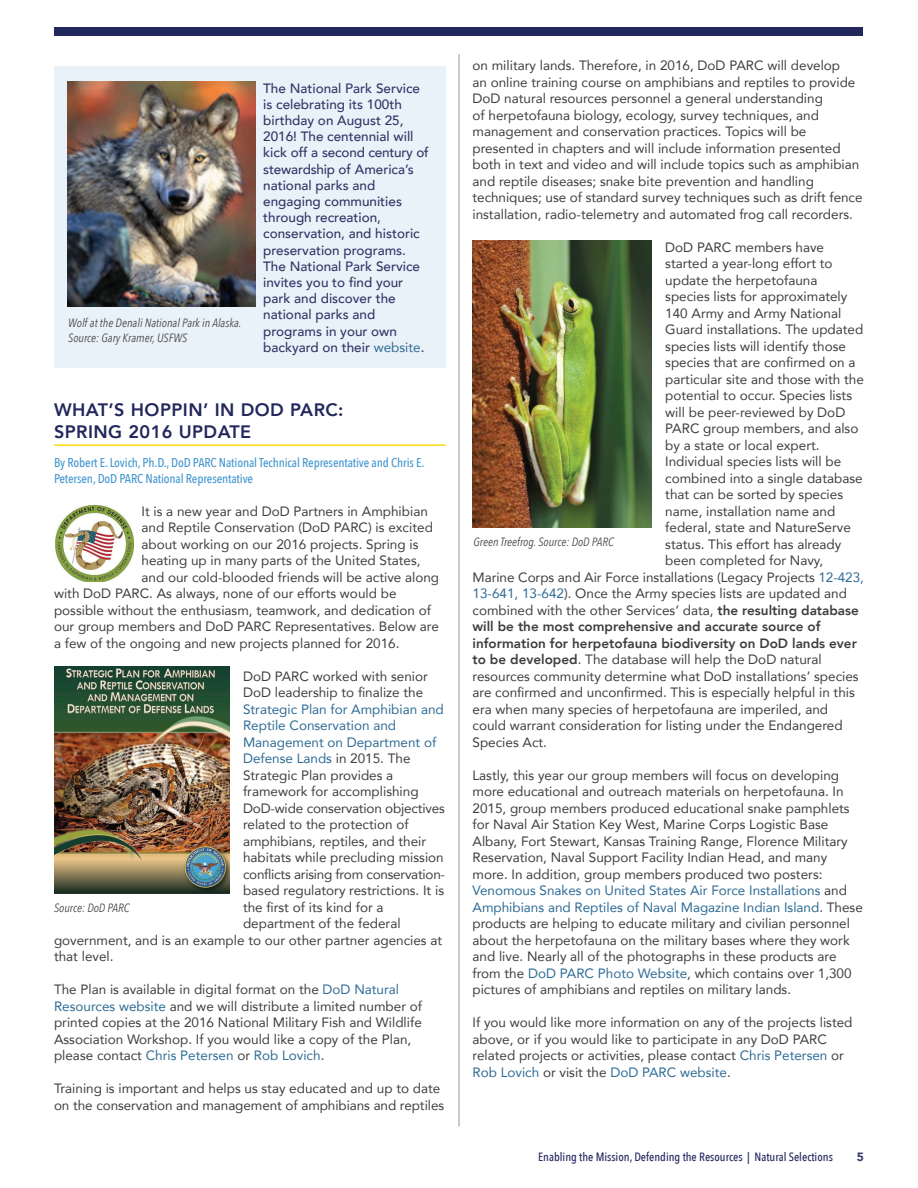
<style>
.page{position:relative;width:918px;height:1188px;background:#fff}
.page>*{position:absolute;margin:0;border:0;box-sizing:border-box;transform-origin:0 0}
.t1{font:800 18px/21.6px "Avenir";letter-spacing:.025em;color:#22275c}
.t2{font:13.5px/16.5px "Avenir";color:#3e3e3f}
.t3{font:500 13.5px/16.2px "Avenir";color:#333566}
.t4{font:800 13.5px "Avenir";color:#3e3e3f}
.t5{font:13.5px "Avenir";color:#2e6b95}
.t6{font:13.5px "Avenir";letter-spacing:-.02em;color:#3e3e3f}
.t7{font:500 12.75px/16.5px "Avenir Next Condensed";letter-spacing:-.01em;color:#4597d0}
.t8{font:italic 12px/15px "Avenir Next Condensed";color:#4b4c4d}
.t9{font:500 12px "Avenir Next Condensed";color:#22275c}
.t10{font:900 12px "Avenir";color:#3b3c6b}
.s1{font-weight:400;color:#2e6b95}
.s2{color:#3e3e3f}
.s3{color:#2e6b95}
.s4{font-weight:800}
</style>
<div class="page">
<div style="left:54px;top:27px;width:808px;height:9px;background:#22275c"></div>
<hr style="left:54px;top:444px;width:392px;height:2px;background:#fad910">
<div style="left:54px;top:66px;width:392px;height:302px;background:#eaf2f9"></div>
<img style="left:68px;top:82px;width:187px;height:224px">
<img style="left:55px;top:506px;width:78px;height:76px">
<img style="left:54px;top:667px;width:176px;height:226px">
<img style="left:472px;top:240px;width:180px;height:287px">
<hr style="left:459px;top:54px;width:1px;height:1072px;background:#939598">
<p class="t8" style="left:68px;top:316px;width:175px">Wolf at the Denali National Park in Alaska.<br>Source: Gary Kramer, USFWS</p>
<p class="t3" style="left:263px;top:79px;width:167px">The National Park Service is celebrating its 100th birthday on August 25,<br>2016! The centennial will kick off a second century of stewardship of America’s national parks and engaging communities through recreation, conservation, and historic preservation programs.<br>The National Park Service invites you to find your park and discover the national parks and programs in your own backyard on their <span class="s1">website</span>.</p>
<h1 class="t1" style="left:54px;top:399px;width:291px">WHAT’S HOPPIN’ IN DOD PARC:<br>SPRING 2016 UPDATE</h1>
<p class="t7" style="left:54px;top:454px;width:372px">By Robert E. Lovich, Ph.D., DoD PARC National Technical Representative and Chris E.<br>Petersen, DoD PARC National Representative</p>
<p class="t2" style="left:142px;top:503px;width:288px">It is a new year and DoD Partners in Amphibian</p>
<p class="t2" style="left:142px;top:519px;width:293px">and Reptile Conservation (DoD PARC) is excited</p>
<p class="t2" style="left:142px;top:536px;width:278px">about working on our 2016 projects. Spring is</p>
<p class="t2" style="left:142px;top:552px;width:281px">heating up in many parts of the United States,</p>
<p class="t2" style="left:142px;top:569px;width:299px">and our cold-blooded friends will be active along</p>
<p class="t2" style="left:54px;top:585px;width:344px">with DoD PARC. As always, none of our efforts would be</p>
<p class="t2" style="left:54px;top:602px;width:379px">possible without the enthusiasm, teamwork, and dedication of</p>
<p class="t2" style="left:54px;top:618px;width:387px">our group members and DoD PARC Representatives. Below are</p>
<p class="t2" style="left:54px;top:635px;width:347px">a few of the ongoing and new projects planned for 2016.</p>
<p class="t2" style="left:243px;top:668px;width:186px">DoD PARC worked with senior<br>DoD leadership to finalize the</p>
<p class="t5" style="left:243px;top:698px;width:202px">Strategic Plan for Amphibian and</p>
<p class="t5" style="left:243px;top:715px;width:155px">Reptile Conservation and</p>
<p class="t5" style="left:243px;top:731px;width:195px">Management on Department of</p>
<p class="t5" style="left:243px;top:748px;width:169px">Defense Lands <span class="s2">in 2015. The</span></p>
<p class="t2" style="left:243px;top:767px;width:152px">Strategic Plan provides a</p>
<p class="t2" style="left:243px;top:783px;width:177px">framework for accomplishing</p>
<p class="t2" style="left:243px;top:800px;width:203px">DoD-wide conservation objectives</p>
<p class="t2" style="left:243px;top:816px;width:167px">related to the protection of</p>
<p class="t2" style="left:243px;top:833px;width:185px">amphibians, reptiles, and their</p>
<p class="t2" style="left:243px;top:849px;width:202px">habitats while precluding mission</p>
<p class="t6" style="left:243px;top:863px;width:204px">conflicts arising from conservation-</p>
<p class="t2" style="left:243px;top:882px;width:203px">based regulatory restrictions. It is</p>
<p class="t2" style="left:243px;top:899px;width:142px">the first of its kind for a</p>
<p class="t2" style="left:243px;top:915px;width:159px">department of the federal</p>
<p class="t2" style="left:54px;top:932px;width:390px">government, and is an example to our other partner agencies at</p>
<p class="t2" style="left:54px;top:948px;width:61px">that level.</p>
<p class="t2" style="left:54px;top:981px;width:370px">The Plan is available in digital format on the <span class="s3">DoD Natural Resources website</span> and we will distribute a limited number of printed copies at the 2016 National Military Fish and Wildlife Association Workshop. If you would like a copy of the Plan, please contact <span class="s3">Chris Petersen</span> or <span class="s3">Rob Lovich</span>.</p>
<p class="t2" style="left:54px;top:1080px;width:392px">Training is important and helps us stay educated and up to date on the conservation and management of amphibians and reptiles</p>
<p class="t8" style="left:54px;top:900px;width:77px">Source: DoD PARC</p>
<p class="t2" style="left:472px;top:57px;width:392px">on military lands. Therefore, in 2016, DoD PARC will develop<br>an online training course on amphibians and reptiles to provide DoD natural resources personnel a general understanding<br>of herpetofauna biology, ecology, survey techniques, and management and conservation practices. Topics will be presented in chapters and will include information presented both in text and video and will include topics such as amphibian and reptile diseases; snake bite prevention and handling techniques; use of standard survey techniques such as drift fence installation, radio-telemetry and automated frog call recorders.</p>
<p class="t2" style="left:665px;top:239px;width:160px">DoD PARC members have</p>
<p class="t2" style="left:665px;top:255px;width:169px">started a year-long effort to</p>
<p class="t2" style="left:665px;top:272px;width:154px">update the herpetofauna</p>
<p class="t2" style="left:665px;top:288px;width:184px">species lists for approximately</p>
<p class="t2" style="left:665px;top:305px;width:178px">140 Army and Army National</p>
<p class="t2" style="left:665px;top:321px;width:200px">Guard installations. The updated</p>
<p class="t2" style="left:665px;top:338px;width:182px">species lists will identify those</p>
<p class="t2" style="left:665px;top:354px;width:192px">species that are confirmed on a</p>
<p class="t2" style="left:665px;top:371px;width:200px">particular site and those with the</p>
<p class="t2" style="left:665px;top:387px;width:188px">potential to occur. Species lists</p>
<p class="t2" style="left:665px;top:404px;width:182px">will be peer-reviewed by DoD</p>
<p class="t2" style="left:665px;top:420px;width:195px">PARC group members, and also</p>
<p class="t2" style="left:665px;top:437px;width:156px">by a state or local expert.</p>
<p class="t2" style="left:665px;top:453px;width:178px">Individual species lists will be</p>
<p class="t2" style="left:665px;top:470px;width:199px">combined into a single database</p>
<p class="t2" style="left:665px;top:486px;width:179px">that can be sorted by species</p>
<p class="t2" style="left:665px;top:503px;width:172px">name, installation name and</p>
<p class="t2" style="left:665px;top:519px;width:187px">federal, state and NatureServe</p>
<p class="t2" style="left:665px;top:536px;width:178px">status. This effort has already</p>
<p class="t2" style="left:665px;top:552px;width:159px">been completed for Navy,</p>
<p class="t2" style="left:472px;top:569px;width:393px">Marine Corps and Air Force installations (Legacy Projects <span class="s3">12-423,</span></p>
<p class="t2" style="left:472px;top:585px;width:376px"><span class="s3">13-641, 13-642</span>). Once the Army species lists are updated and</p>
<p class="t2" style="left:472px;top:602px;width:388px">combined with the other Services’ data, <span class="s4">the resulting database</span></p>
<p class="t4" style="left:472px;top:616px;width:349px">will be the most comprehensive and accurate source of</p>
<p class="t4" style="left:472px;top:633px;width:386px">information for herpetofauna biodiversity on DoD lands ever</p>
<p class="t2" style="left:472px;top:651px;width:351px"><span class="s4">to be developed</span>. The database will help the DoD natural</p>
<p class="t2" style="left:472px;top:668px;width:388px">resources community determine what DoD installations’ species</p>
<p class="t2" style="left:472px;top:684px;width:384px">are confirmed and unconfirmed. This is especially helpful in this</p>
<p class="t2" style="left:472px;top:701px;width:357px">era when many species of herpetofauna are imperiled, and</p>
<p class="t2" style="left:472px;top:717px;width:372px">could warrant consideration for listing under the Endangered</p>
<p class="t2" style="left:472px;top:734px;width:76px">Species Act.</p>
<p class="t2" style="left:472px;top:767px;width:392px">Lastly, this year our group members will focus on developing more educational and outreach materials on herpetofauna. In 2015, group members produced educational snake pamphlets for Naval Air Station Key West, Marine Corps Logistic Base Albany, Fort Stewart, Kansas Training Range, Florence Military Reservation, Naval Support Facility Indian Head, and many more. In addition, group members produced two posters:<br><span class="s3">Venomous Snakes on United States Air Force Installations</span> and <span class="s3">Amphibians and Reptiles of Naval Magazine Indian Island</span>. These products are helping to educate military and civilian personnel about the herpetofauna on the military bases where they work and live. Nearly all of the photographs in these products are from the <span class="s3">DoD PARC Photo Website</span>, which contains over 1,300 pictures of amphibians and reptiles on military lands.</p>
<p class="t2" style="left:472px;top:1014px;width:382px">If you would like more information on any of the projects listed above, or if you would like to participate in any DoD PARC related projects or activities, please contact <span class="s3">Chris Petersen</span> or <span class="s3">Rob Lovich</span> or visit the <span class="s3">DoD PARC website</span>.</p>
<p class="t8" style="left:474px;top:534px;width:142px">Green Treefrog. Source: DoD PARC</p>
<p class="t9" style="left:538px;top:1150px;width:296px">Enabling the Mission, Defending the Resources | Natural Selections</p>
<p class="t10" style="left:857px;top:1147px;width:9px">5</p>
</div>
